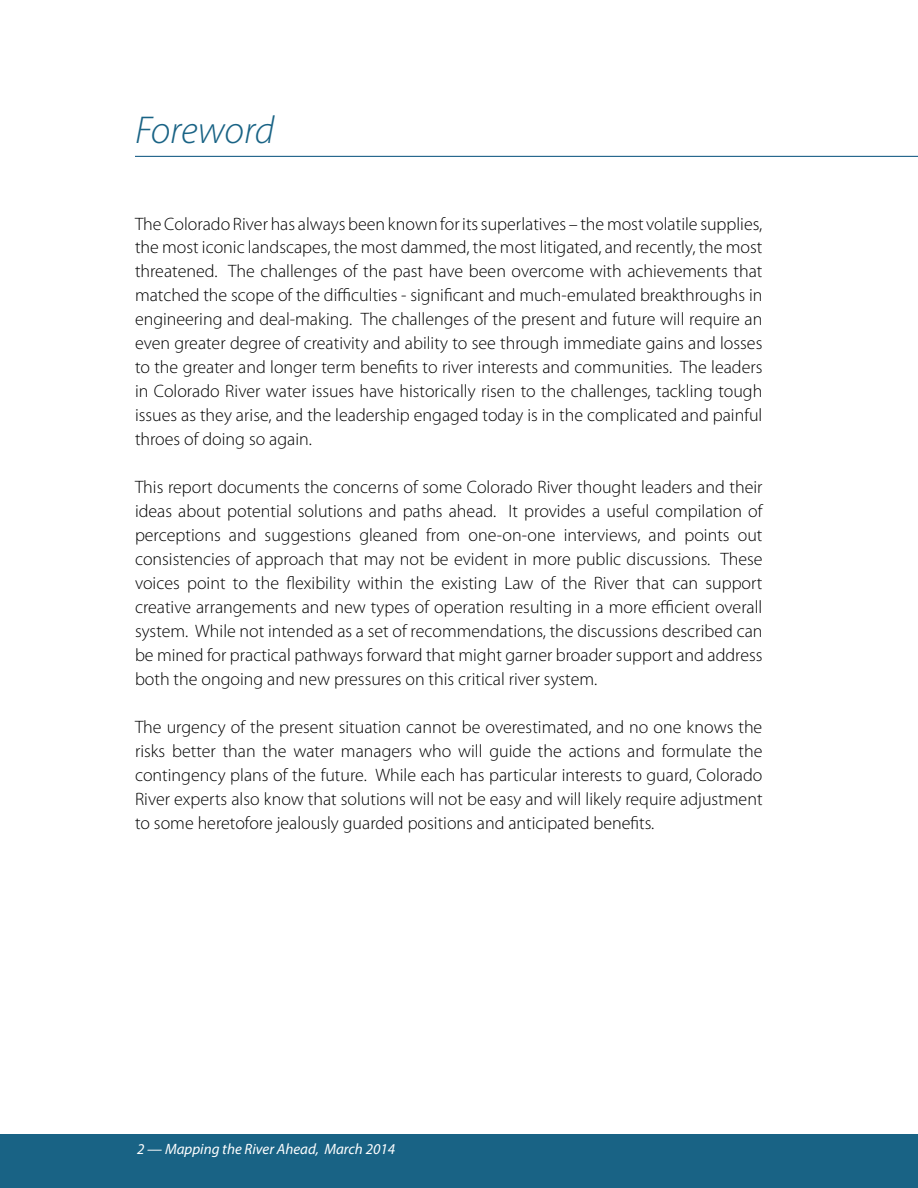
<style>
.page{position:relative;width:918px;height:1188px;background:#fff}
.page>*{position:absolute;margin:0;border:0;box-sizing:border-box;transform-origin:0 0}
.t1{font:italic 300 39px "Myriad Pro";letter-spacing:-.005em;color:#196385}
.t2{font:300 18px/24px "Myriad Pro";color:#000;text-align:justify}
.t3{font:italic 15px "Myriad Pro";color:#fff}
</style>
<div class="page">
<div style="left:0;top:1134px;width:918px;height:54px;background:#196385"></div>
<hr style="left:135px;top:156px;width:783px;height:1px;background:#004d79">
<h1 class="t1" style="left:135px;top:106px;width:141px">Foreword</h1>
<p class="t2" style="left:135px;top:211px;width:629px">The Colorado River has always been known for its superlatives – the most volatile supplies, the most iconic landscapes, the most dammed, the most litigated, and recently, the most threatened. The challenges of the past have been overcome with achievements that matched the scope of the difficulties - significant and much-emulated breakthroughs in engineering and deal-making. The challenges of the present and future will require an even greater degree of creativity and ability to see through immediate gains and losses to the greater and longer term benefits to river interests and communities. The leaders in Colorado River water issues have historically risen to the challenges, tackling tough issues as they arise, and the leadership engaged today is in the complicated and painful throes of doing so again.</p>
<p class="t2" style="left:135px;top:475px;width:629px">This report documents the concerns of some Colorado River thought leaders and their ideas about potential solutions and paths ahead. It provides a useful compilation of perceptions and suggestions gleaned from one-on-one interviews, and points out consistencies of approach that may not be evident in more public discussions. These voices point to the flexibility within the existing Law of the River that can support creative arrangements and new types of operation resulting in a more efficient overall system. While not intended as a set of recommendations, the discussions described can be mined for practical pathways forward that might garner broader support and address both the ongoing and new pressures on this critical river system.</p>
<p class="t2" style="left:135px;top:715px;width:629px">The urgency of the present situation cannot be overestimated, and no one knows the risks better than the water managers who will guide the actions and formulate the contingency plans of the future. While each has particular interests to guard, Colorado River experts also know that solutions will not be easy and will likely require adjustment to some heretofore jealously guarded positions and anticipated benefits.</p>
<p class="t3" style="left:137px;top:1140px;width:260px">2 — Mapping the River Ahead, March 2014</p>
</div>
